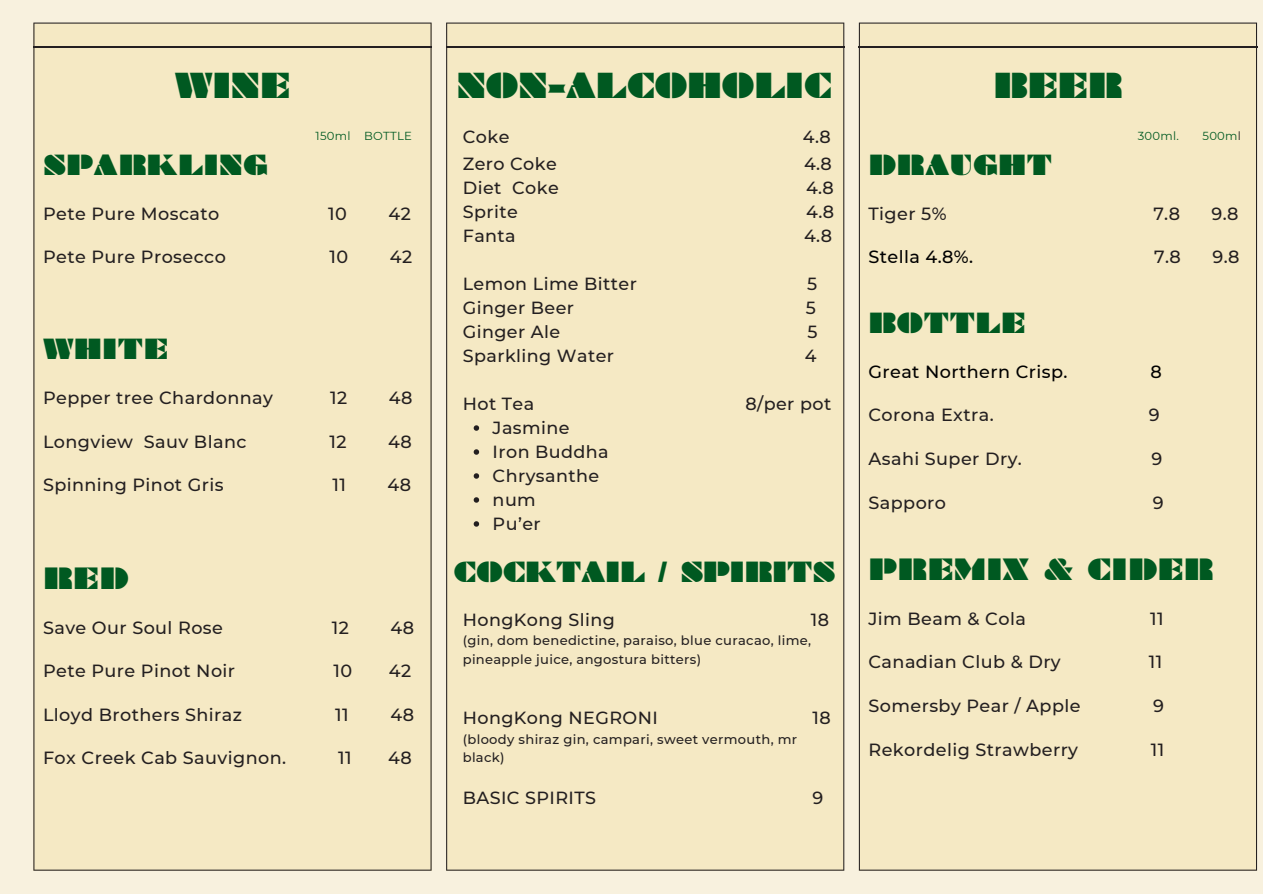
<style>
.page{position:relative;width:1263px;height:894px;background:#fff}
.page>*{position:absolute;margin:0;border:0;box-sizing:border-box;transform-origin:0 0}
.t1{font:33px "Braggadocio MT Std";color:#005921}
.t2{font:28.05px "Braggadocio MT Std";letter-spacing:.025em;color:#005921}
.t3{font:26.7px "Braggadocio MT Std";color:#005921}
.t4{font:26.55px "Braggadocio MT Std";letter-spacing:.025em;color:#005921}
.t5{font:500 17.55px "Montserrat";letter-spacing:.025em;color:#231f20}
.t6{font:500 17.55px "Montserrat";letter-spacing:.025em;color:#000}
.t7{font:500 13.05px/18.5px "Montserrat";letter-spacing:.025em;color:#231f20}
.t8{font:11.55px "Montserrat";letter-spacing:.025em;color:#005921}
.s1{color:#231f20}
</style>
<div class="page">
<div style="left:0;top:0;width:1263px;height:893px;background:#f8f1de"></div>
<div style="left:33px;top:23px;width:399px;height:847px;background:#f5e9c4"></div>
<hr style="left:33px;top:46px;width:399px;height:1px;background:#231f20">
<div style="left:446px;top:23px;width:398px;height:847px;background:#f5e9c4"></div>
<hr style="left:446px;top:46px;width:398px;height:1px;background:#231f20">
<div style="left:859px;top:23px;width:398px;height:847px;background:#f5e9c4"></div>
<hr style="left:859px;top:46px;width:398px;height:1px;background:#231f20">
<svg style="left:474px;top:425px;width:5px;height:5px"></svg>
<svg style="left:474px;top:449px;width:5px;height:5px"></svg>
<svg style="left:474px;top:473px;width:5px;height:5px"></svg>
<svg style="left:474px;top:497px;width:5px;height:5px"></svg>
<svg style="left:474px;top:521px;width:5px;height:5px"></svg>
<p class="t1" style="left:457px;top:72px;width:377px">NON-ALCOHOLIC</p>
<p class="t1" style="left:175px;top:72px;width:117px">WINE</p>
<p class="t1" style="left:993px;top:72px;width:130px">BEER</p>
<p class="t8" style="left:316px;top:129px;width:98px">150ml BOTTLE</p>
<p class="t4" style="left:43px;top:155px;width:226px">SPARKLING</p>
<p class="t5" style="left:43px;top:203px;width:178px">Pete Pure Moscato</p>
<p class="t5" style="left:328px;top:203px;width:20px">10</p>
<p class="t5" style="left:389px;top:203px;width:24px">42</p>
<p class="t5" style="left:43px;top:246px;width:184px">Pete Pure Prosecco</p>
<p class="t5" style="left:330px;top:246px;width:20px">10</p>
<p class="t5" style="left:390px;top:246px;width:24px">42</p>
<p class="t5" style="left:463px;top:126px;width:48px">Coke</p>
<p class="t5" style="left:803px;top:126px;width:29px">4.8</p>
<p class="t5" style="left:463px;top:153px;width:96px">Zero Coke</p>
<p class="t5" style="left:804px;top:153px;width:29px">4.8</p>
<p class="t5" style="left:463px;top:177px;width:98px">Diet Coke</p>
<p class="t5" style="left:806px;top:177px;width:29px">4.8</p>
<p class="t5" style="left:463px;top:201px;width:57px">Sprite</p>
<p class="t5" style="left:806px;top:201px;width:29px">4.8</p>
<p class="t5" style="left:463px;top:225px;width:55px">Fanta</p>
<p class="t5" style="left:804px;top:225px;width:29px">4.8</p>
<p class="t5" style="left:463px;top:273px;width:176px">Lemon Lime Bitter</p>
<p class="t5" style="left:807px;top:273px;width:12px">5</p>
<p class="t5" style="left:463px;top:297px;width:113px">Ginger Beer</p>
<p class="t5" style="left:806px;top:297px;width:12px">5</p>
<p class="t5" style="left:463px;top:321px;width:99px">Ginger Ale</p>
<p class="t5" style="left:807px;top:321px;width:12px">5</p>
<p class="t5" style="left:463px;top:345px;width:153px">Sparkling Water</p>
<p class="t5" style="left:805px;top:345px;width:13px">4</p>
<p class="t5" style="left:463px;top:393px;width:73px">Hot Tea</p>
<p class="t5" style="left:745px;top:393px;width:87px">8/per pot</p>
<p class="t8" style="left:1138px;top:129px;width:43px">300ml.</p>
<p class="t8" style="left:1202px;top:129px;width:40px">500m<span class="s1">l</span></p>
<p class="t4" style="left:868px;top:155px;width:185px">DRAUGHT</p>
<p class="t5" style="left:868px;top:203px;width:80px">Tiger 5%</p>
<p class="t5" style="left:1153px;top:203px;width:28px">7.8</p>
<p class="t5" style="left:1211px;top:203px;width:29px">9.8</p>
<p class="t6" style="left:868px;top:246px;width:106px">Stella 4.8%.</p>
<p class="t5" style="left:1154px;top:246px;width:28px">7.8</p>
<p class="t5" style="left:1212px;top:246px;width:29px">9.8</p>
<p class="t4" style="left:868px;top:312px;width:158px">BOTTLE</p>
<p class="t6" style="left:868px;top:360px;width:200px">Great Northern Crisp.</p>
<p class="t6" style="left:1150px;top:360px;width:13px">8</p>
<p class="t5" style="left:868px;top:404px;width:127px">Corona Extra.</p>
<p class="t5" style="left:1149px;top:404px;width:12px">9</p>
<p class="t5" style="left:868px;top:448px;width:155px">Asahi Super Dry.</p>
<p class="t5" style="left:1151px;top:448px;width:12px">9</p>
<p class="t5" style="left:868px;top:491px;width:79px">Sapporo</p>
<p class="t5" style="left:1153px;top:491px;width:12px">9</p>
<p class="t4" style="left:43px;top:339px;width:126px">WHITE</p>
<p class="t5" style="left:43px;top:387px;width:231px">Pepper tree Chardonnay</p>
<p class="t5" style="left:330px;top:387px;width:19px">12</p>
<p class="t5" style="left:389px;top:387px;width:25px">48</p>
<p class="t5" style="left:43px;top:430px;width:205px">Longview Sauv Blanc</p>
<p class="t5" style="left:329px;top:430px;width:19px">12</p>
<p class="t5" style="left:388px;top:430px;width:25px">48</p>
<p class="t5" style="left:43px;top:474px;width:182px">Spinning Pinot Gris</p>
<p class="t5" style="left:332px;top:474px;width:15px">11</p>
<p class="t5" style="left:388px;top:474px;width:25px">48</p>
<p class="t5" style="left:493px;top:417px;width:78px">Jasmine</p>
<p class="t5" style="left:493px;top:441px;width:118px">Iron Buddha</p>
<p class="t5" style="left:493px;top:465px;width:108px">Chrysanthe</p>
<p class="t5" style="left:493px;top:489px;width:45px">num</p>
<p class="t5" style="left:493px;top:513px;width:50px">Pu’er</p>
<p class="t2" style="left:43px;top:567px;width:87px">RED</p>
<p class="t5" style="left:43px;top:616px;width:181px">Save Our Soul Rose</p>
<p class="t5" style="left:332px;top:616px;width:19px">12</p>
<p class="t5" style="left:391px;top:616px;width:25px">48</p>
<p class="t5" style="left:43px;top:660px;width:194px">Pete Pure Pinot Noir</p>
<p class="t5" style="left:334px;top:660px;width:20px">10</p>
<p class="t5" style="left:389px;top:660px;width:24px">42</p>
<p class="t5" style="left:43px;top:703px;width:200px">Lloyd Brothers Shiraz</p>
<p class="t5" style="left:335px;top:703px;width:15px">11</p>
<p class="t5" style="left:390px;top:703px;width:25px">48</p>
<p class="t5" style="left:43px;top:747px;width:245px">Fox Creek Cab Sauvignon.</p>
<p class="t5" style="left:338px;top:747px;width:15px">11</p>
<p class="t5" style="left:388px;top:747px;width:25px">48</p>
<p class="t3" style="left:454px;top:561px;width:383px">COCKTAIL / SPIRITS</p>
<p class="t5" style="left:463px;top:608px;width:154px">HongKong Sling</p>
<p class="t5" style="left:811px;top:608px;width:20px">18</p>
<p class="t7" style="left:463px;top:631px;width:350px">(gin, dom benedictine, paraiso, blue curacao, lime, pineapple juice, angostura bitters)</p>
<p class="t5" style="left:463px;top:706px;width:197px">HongKong NEGRONI</p>
<p class="t5" style="left:812px;top:706px;width:20px">18</p>
<p class="t7" style="left:463px;top:729px;width:336px">(bloody shiraz gin, campari, sweet vermouth, mr black)</p>
<p class="t5" style="left:463px;top:786px;width:135px">BASIC SPIRITS</p>
<p class="t5" style="left:812px;top:786px;width:12px">9</p>
<p class="t2" style="left:868px;top:558px;width:346px">PREMIX &amp; CIDER</p>
<p class="t5" style="left:868px;top:607px;width:159px">Jim Beam &amp; Cola</p>
<p class="t5" style="left:1150px;top:607px;width:15px">11</p>
<p class="t5" style="left:868px;top:651px;width:194px">Canadian Club &amp; Dry</p>
<p class="t5" style="left:1149px;top:651px;width:15px">11</p>
<p class="t5" style="left:868px;top:695px;width:214px">Somersby Pear / Apple</p>
<p class="t5" style="left:1153px;top:695px;width:12px">9</p>
<p class="t5" style="left:868px;top:738px;width:211px">Rekordelig Strawberry</p>
<p class="t5" style="left:1151px;top:738px;width:15px">11</p>
</div>
